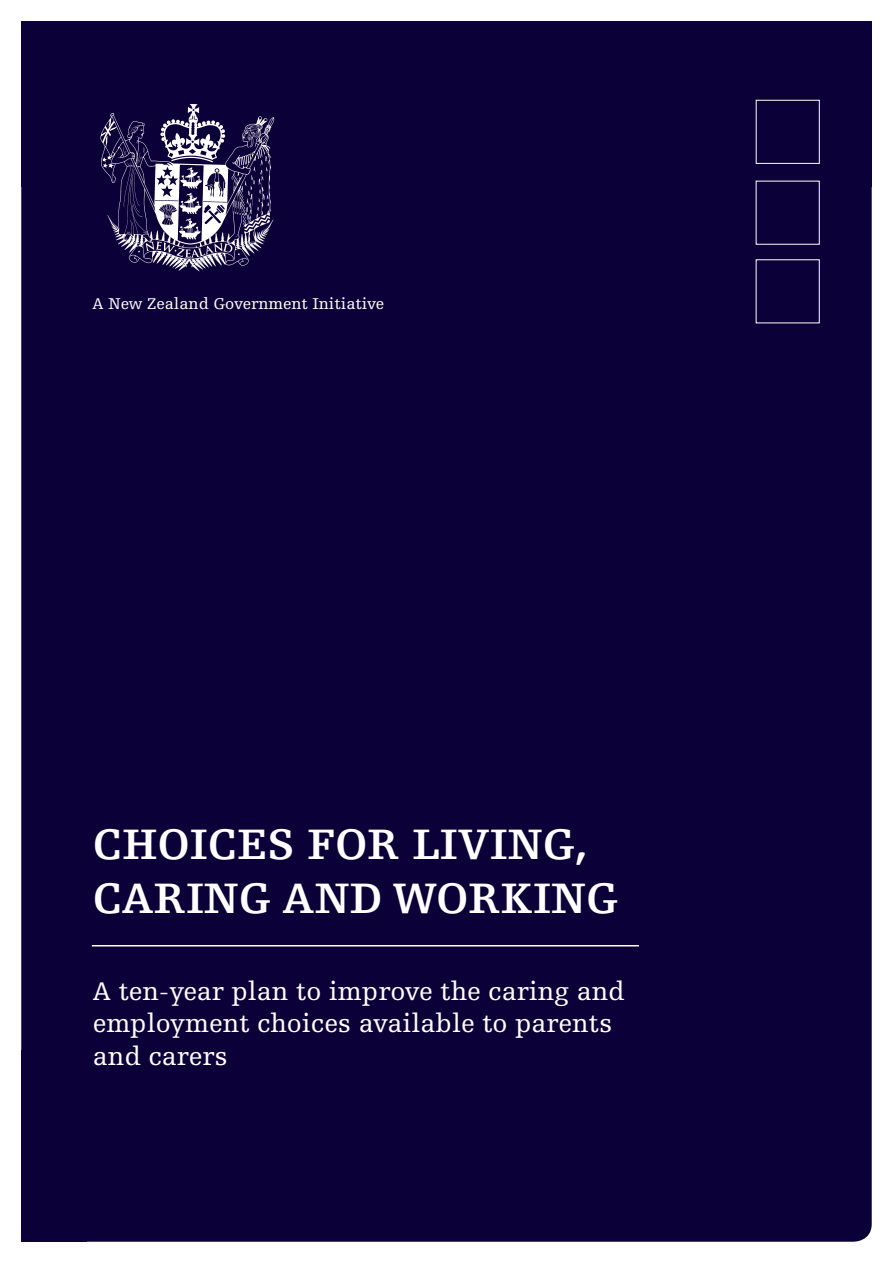
<style>
.page{position:relative;width:893px;height:1263px;background:#fff}
.page>*{position:absolute;margin:0;border:0;box-sizing:border-box;transform-origin:0 0}
.t1{font:700 45px/54px "Egyptienne F";color:#fff}
.t2{font:27px/32.4px "Egyptienne F";color:#fff}
.t3{font:16.5px "Egyptienne F";color:#fff}
</style>
<div class="page">
<div style="left:21px;top:22px;width:851px;height:1220px;background:#0b0037;border-radius:18px"></div>
<div style="left:21px;top:1050px;width:65px;height:192px;background:#0b0037"></div>
<hr style="left:92px;top:945px;width:547px;height:1px;background:#fff">
<div style="left:756px;top:100px;width:64px;height:64px;border:1px solid #fff"></div>
<img style="left:100px;top:104px;width:175px;height:168px">
<p class="t3" style="left:92px;top:294px;width:293px">A New Zealand Government Initiative</p>
<p class="t1" style="left:92px;top:818px;width:528px">CHOICES FOR LIVING,<br>CARING AND WORKING</p>
<p class="t2" style="left:93px;top:975px;width:533px">A ten-year plan to improve the caring and employment choices available to parents and carers</p>
</div>
